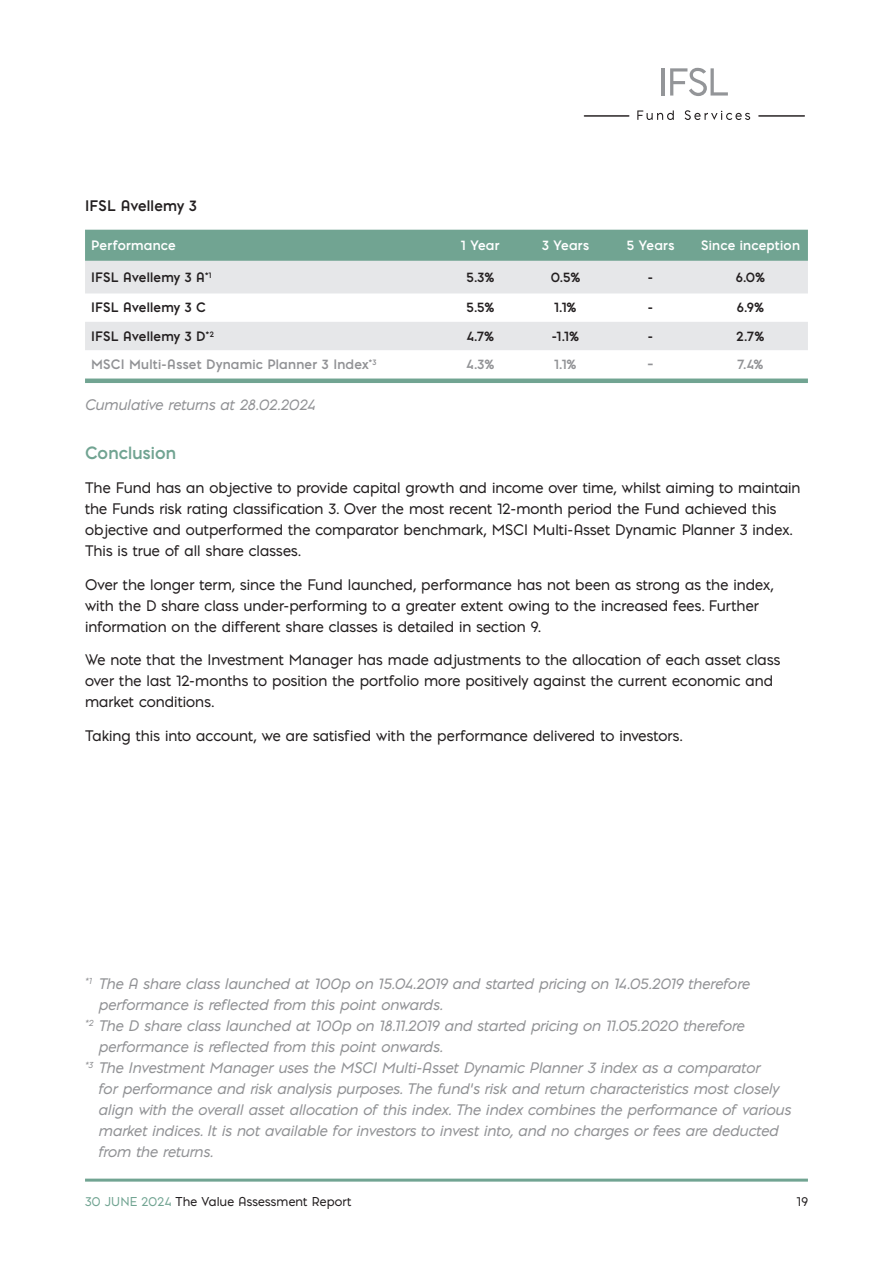
<style>
.page{position:relative;width:893px;height:1263px;background:#fff}
.page>*{position:absolute;margin:0;border:0;box-sizing:border-box;transform-origin:0 0}
.t1{font:700 16.5px "Pontiac";letter-spacing:.01em;color:#71a492}
.t2{font:14.25px/21px "Pontiac";letter-spacing:.005em;color:#231f20}
.t3{font:italic 14.25px/21px "Pontiac";letter-spacing:.005em;color:#919295}
.t4{font:700 14.25px "Pontiac";letter-spacing:.01em;color:#231f20}
.t5{font:700 12.75px "Pontiac";letter-spacing:.015em;color:#231f20}
.t6{font:700 12.75px "Pontiac";letter-spacing:.02em;color:#919295}
.t7{font:700 12.75px "Pontiac";letter-spacing:.015em;color:#fff}
.t8{font:12px "Pontiac";letter-spacing:.015em;color:#231f20}
.s1{color:#71a492}
</style>
<div class="page">
<hr style="left:662px;top:68px;width:3px;height:28px;background:#939598">
<svg style="left:670px;top:68px;width:58px;height:28px"></svg>
<svg style="left:637px;top:110px;width:37px;height:10px"></svg>
<svg style="left:685px;top:110px;width:65px;height:10px"></svg>
<hr style="left:584px;top:115px;width:45px;height:2px;background:#231f20">
<hr style="left:759px;top:115px;width:45px;height:2px;background:#231f20">
<hr style="left:85px;top:1178px;width:723px;height:3px;background:#71a492">
<div style="left:85px;top:230px;width:723px;height:31px;background:#71a492"></div>
<svg style="left:85px;top:261px;width:723px;height:89px;fill:#e6e7e9"></svg>
<svg style="left:85px;top:378px;width:723px;height:5px;background:#80ad9d"></svg>
<p class="t4" style="left:85px;top:195px;width:113px">IFSL Avellemy 3</p>
<p class="t7" style="left:91px;top:236px;width:86px">Performance</p>
<p class="t7" style="left:461px;top:236px;width:40px">1 Year</p>
<p class="t7" style="left:542px;top:236px;width:49px">3 Years</p>
<p class="t7" style="left:627px;top:236px;width:49px">5 Years</p>
<p class="t7" style="left:701px;top:236px;width:100px">Since inception</p>
<p class="t5" style="left:91px;top:268px;width:122px">IFSL Avellemy 3 A<sup>*1</sup></p>
<p class="t5" style="left:466px;top:268px;width:30px">5.3%</p>
<p class="t5" style="left:551px;top:268px;width:31px">0.5%</p>
<p class="t5" style="left:648px;top:268px;width:7px">-</p>
<p class="t5" style="left:736px;top:268px;width:31px">6.0%</p>
<p class="t5" style="left:91px;top:298px;width:116px">IFSL Avellemy 3 C</p>
<p class="t5" style="left:466px;top:298px;width:30px">5.5%</p>
<p class="t5" style="left:554px;top:298px;width:24px">1.1%</p>
<p class="t5" style="left:648px;top:298px;width:7px">-</p>
<p class="t5" style="left:737px;top:298px;width:29px">6.9%</p>
<p class="t5" style="left:91px;top:327px;width:124px">IFSL Avellemy 3 D<sup>*2</sup></p>
<p class="t5" style="left:467px;top:327px;width:29px">4.7%</p>
<p class="t5" style="left:552px;top:327px;width:29px">-1.1%</p>
<p class="t5" style="left:648px;top:327px;width:7px">-</p>
<p class="t5" style="left:737px;top:327px;width:29px">2.7%</p>
<p class="t6" style="left:91px;top:355px;width:287px">MSCI Multi-Asset Dynamic Planner 3 Index<sup>*3</sup></p>
<p class="t6" style="left:467px;top:355px;width:29px">4.3%</p>
<p class="t6" style="left:554px;top:355px;width:24px">1.1%</p>
<p class="t6" style="left:647px;top:355px;width:8px">–</p>
<p class="t6" style="left:737px;top:355px;width:28px">7.4%</p>
<p class="t3" style="left:85px;top:394px;width:231px">Cumulative returns at 28.02.2024</p>
<p class="t1" style="left:85px;top:441px;width:93px">Conclusion</p>
<p class="t2" style="left:85px;top:477px;width:717px">The Fund has an objective to provide capital growth and income over time, whilst aiming to maintain the Funds risk rating classification 3. Over the most recent 12-month period the Fund achieved this objective and outperformed the comparator benchmark, MSCI Multi-Asset Dynamic Planner 3 index.<br>This is true of all share classes.</p>
<p class="t2" style="left:85px;top:574px;width:690px">Over the longer term, since the Fund launched, performance has not been as strong as the index, with the D share class under-performing to a greater extent owing to the increased fees. Further information on the different share classes is detailed in section 9.</p>
<p class="t2" style="left:85px;top:649px;width:697px">We note that the Investment Manager has made adjustments to the allocation of each asset class over the last 12-months to position the portfolio more positively against the current economic and market conditions.</p>
<p class="t2" style="left:85px;top:725px;width:598px">Taking this into account, we are satisfied with the performance delivered to investors.</p>
<p class="t3" style="left:99px;top:972px;width:653px;text-indent:-14px"><sup>*1</sup> The A share class launched at 100p on 15.04.2019 and started pricing on 14.05.2019 therefore performance is reflected from this point onwards.</p>
<p class="t3" style="left:99px;top:1014px;width:647px;text-indent:-14px"><sup>*2</sup> The D share class launched at 100p on 18.11.2019 and started pricing on 11.05.2020 therefore performance is reflected from this point onwards.</p>
<p class="t3" style="left:99px;top:1056px;width:694px;text-indent:-14px"><sup>*3</sup> The Investment Manager uses the MSCI Multi-Asset Dynamic Planner 3 index as a comparator<br>for performance and risk analysis purposes. The fund’s risk and return characteristics most closely align with the overall asset allocation of this index. The index combines the performance of various market indices. It is not available for investors to invest into, and no charges or fees are deducted from the returns.</p>
<p class="t8" style="left:85px;top:1193px;width:268px"><span class="s1">30 JUNE 2024</span> The Value Assessment Report</p>
<p class="t8" style="left:797px;top:1193px;width:13px">19</p>
</div>
